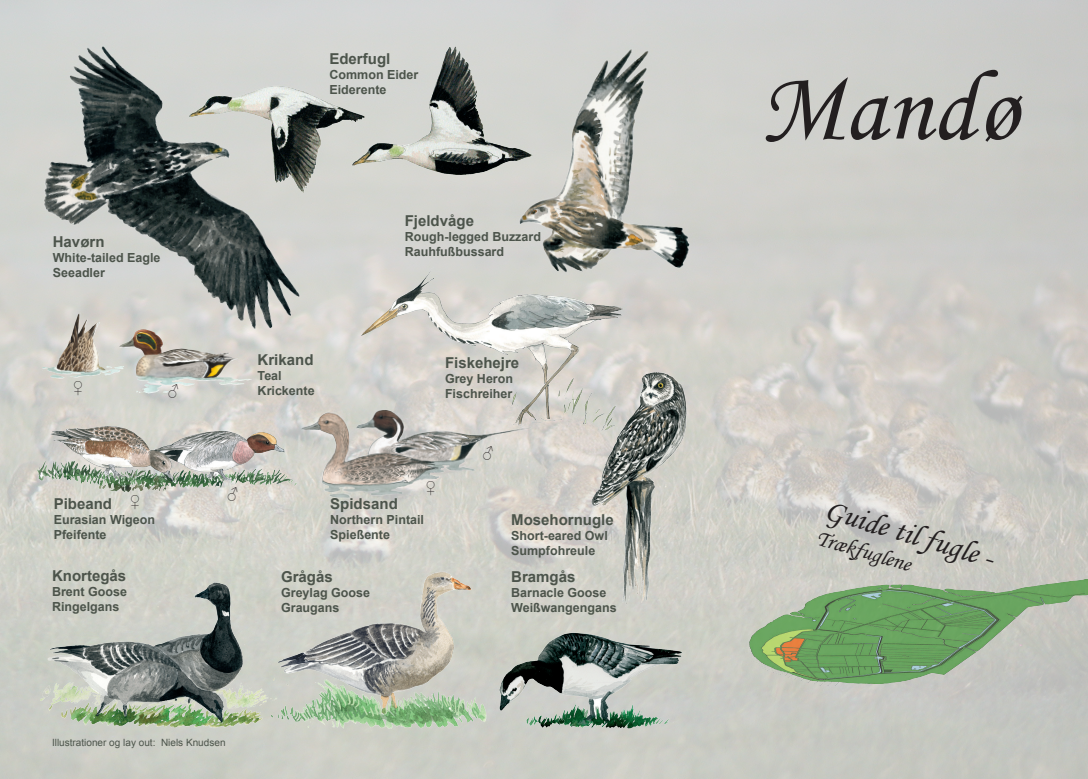
<style>
.page{position:relative;width:1088px;height:779px;background:#fff}
.page>*{position:absolute;margin:0;border:0;box-sizing:border-box;transform-origin:0 0}
.t1{font:100px "Monotype Corsiva";color:#231f20}
.t2{font:31.25px "Monotype Corsiva";color:#231f20}
.t3{font:22.5px "Monotype Corsiva";color:#231f20}
.t4{font:700 15px "Arial";color:#4c544b}
.t5{font:700 15px "Times New Roman";color:#231f20}
.t6{font:15px "Times New Roman";color:#231f20}
.t7{font:700 12.5px "Arial";color:#4c544b}
.t8{font:10px "Arial";color:#4c544b}
</style>
<div class="page">
<img style="left:0;top:0;width:1087px;height:779px">
<img style="left:743px;top:536px;width:344px;height:154px">
<img style="left:40px;top:579px;width:241px;height:152px">
<img style="left:291px;top:396px;width:245px;height:116px">
<img style="left:21px;top:414px;width:282px;height:81px">
<img style="left:42px;top:344px;width:156px;height:35px">
<img style="left:356px;top:267px;width:270px;height:168px">
<img style="left:17px;top:34px;width:326px;height:310px">
<img style="left:494px;top:626px;width:192px;height:106px">
<img style="left:268px;top:571px;width:224px;height:159px">
<img style="left:179px;top:45px;width:320px;height:151px">
<img style="left:583px;top:368px;width:113px;height:241px">
<img style="left:499px;top:38px;width:210px;height:247px">
<svg style="left:25px;top:0;width:194px;height:1px"></svg>
<svg style="left:869px;top:0;width:193px;height:1px"></svg>
<p class="t4" style="left:53px;top:232px;width:53px">Havørn</p>
<p class="t7" style="left:53px;top:249px;width:109px">White-tailed Eagle</p>
<p class="t7" style="left:53px;top:264px;width:54px">Seeadler</p>
<p class="t5" style="left:72px;top:376px;width:13px">♀</p>
<p class="t6" style="left:168px;top:380px;width:13px">♂</p>
<p class="t5" style="left:129px;top:491px;width:13px">♀</p>
<p class="t4" style="left:54px;top:494px;width:60px">Pibeand</p>
<p class="t7" style="left:54px;top:511px;width:103px">Eurasian Wigeon</p>
<p class="t7" style="left:54px;top:526px;width:54px">Pfeifente</p>
<p class="t4" style="left:52px;top:566px;width:76px">Knortegås</p>
<p class="t7" style="left:52px;top:584px;width:77px">Brent Goose</p>
<p class="t7" style="left:52px;top:599px;width:69px">Ringelgans</p>
<p class="t4" style="left:329px;top:48px;width:62px">Ederfugl</p>
<p class="t7" style="left:329px;top:66px;width:90px">Common Eider</p>
<p class="t7" style="left:329px;top:81px;width:58px">Eiderente</p>
<p class="t4" style="left:404px;top:211px;width:71px">Fjeldvåge</p>
<p class="t7" style="left:404px;top:228px;width:138px">Rough-legged Buzzard</p>
<p class="t7" style="left:404px;top:243px;width:101px">Rauhfußbussard</p>
<p class="t6" style="left:227px;top:484px;width:13px">♂</p>
<p class="t4" style="left:257px;top:349px;width:57px">Krikand</p>
<p class="t7" style="left:257px;top:367px;width:26px">Teal</p>
<p class="t7" style="left:257px;top:382px;width:58px">Krickente</p>
<p class="t4" style="left:445px;top:353px;width:76px">Fiskehejre</p>
<p class="t7" style="left:445px;top:371px;width:70px">Grey Heron</p>
<p class="t7" style="left:445px;top:386px;width:69px">Fischreiher</p>
<p class="t5" style="left:425px;top:476px;width:13px">♀</p>
<p class="t4" style="left:330px;top:494px;width:69px">Spidsand</p>
<p class="t7" style="left:330px;top:511px;width:95px">Northern Pintail</p>
<p class="t7" style="left:330px;top:526px;width:61px">Spießente</p>
<p class="t4" style="left:281px;top:566px;width:53px">Grågås</p>
<p class="t7" style="left:281px;top:584px;width:90px">Greylag Goose</p>
<p class="t7" style="left:281px;top:599px;width:60px">Graugans</p>
<p class="t6" style="left:482px;top:442px;width:13px">♂</p>
<p class="t4" style="left:511px;top:510px;width:104px">Mosehornugle</p>
<p class="t7" style="left:511px;top:527px;width:98px">Short-eared Owl</p>
<p class="t7" style="left:511px;top:542px;width:86px">Sumpfohreule</p>
<p class="t4" style="left:511px;top:566px;width:66px">Bramgås</p>
<p class="t7" style="left:511px;top:584px;width:97px">Barnacle Goose</p>
<p class="t7" style="left:511px;top:599px;width:107px">Weißwangengans</p>
<p class="t8" style="left:52px;top:736px;width:175px">Illustrationer og lay out: Niels Knudsen</p>
<p class="t1" style="left:759px;top:47px;width:261px">Mandø</p>
<p class="t2" style="left:831px;top:490px;width:176px;rotate:17deg">Guide til fugle -</p>
<p class="t3" style="left:821px;top:524px;width:99px;rotate:17deg">Trækfuglene</p>
</div>
